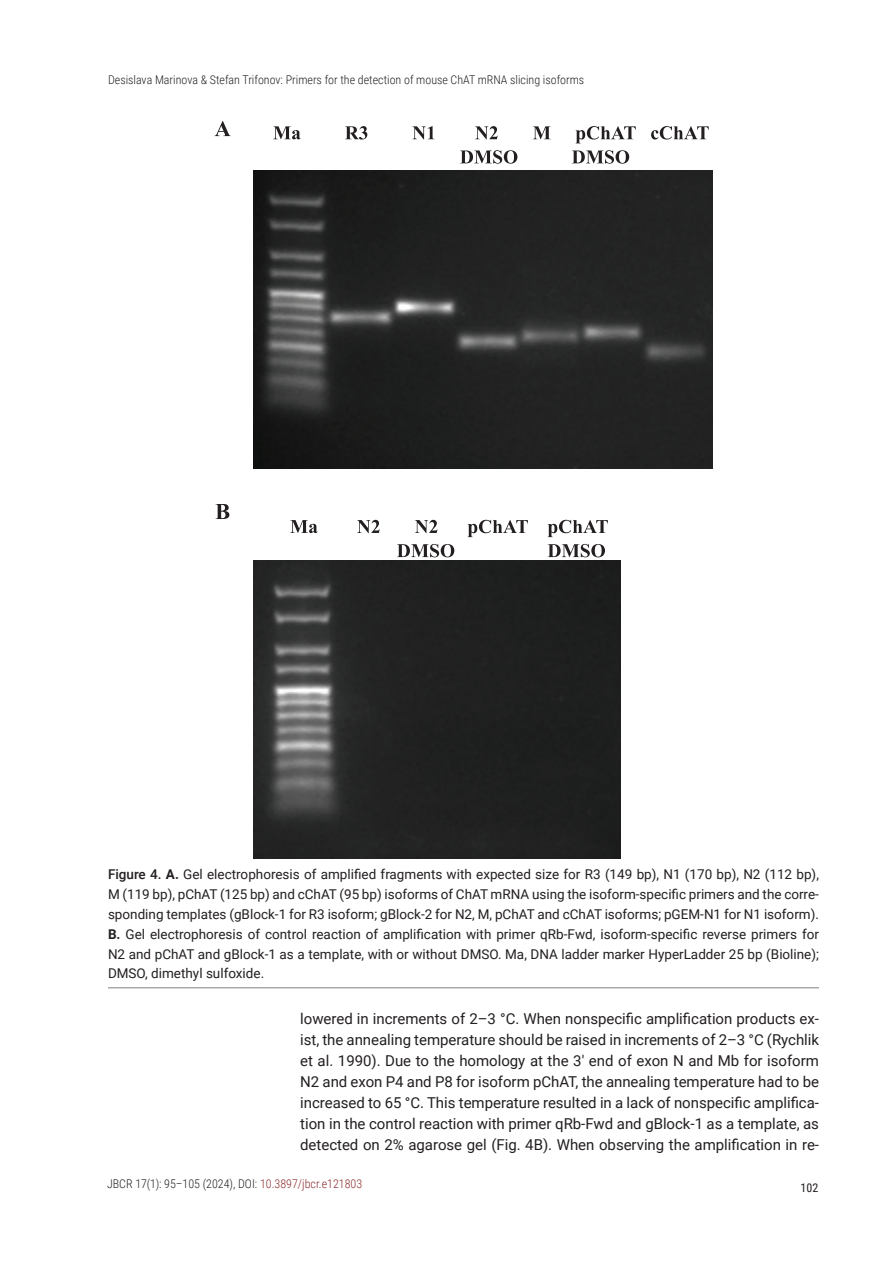
<style>
.page{position:relative;width:893px;height:1263px;background:#fff}
.page>*{position:absolute;margin:0;border:0;box-sizing:border-box;transform-origin:0 0}
.Body_text{font:15px/21px "Roboto";color:#231f20;text-align:justify}
.FIG_-_Caption{font:13.5px/19.8px "Roboto";color:#231f20;text-align:justify}
.t1{font:300 12px "Roboto Condensed";color:#231f20}
.t2{font:12px "Roboto Condensed";color:#231f20}
.s1{font-weight:500}
.s2{font-weight:700}
.s3{color:#8c2a2d}
</style>
<div class="page">
<img style="left:253px;top:170px;width:459px;height:298px">
<svg style="left:273px;top:126px;width:28px;height:13px"></svg>
<svg style="left:345px;top:126px;width:22px;height:14px"></svg>
<svg style="left:412px;top:126px;width:22px;height:14px"></svg>
<svg style="left:475px;top:126px;width:23px;height:14px"></svg>
<svg style="left:533px;top:126px;width:18px;height:13px"></svg>
<svg style="left:576px;top:126px;width:60px;height:17px"></svg>
<svg style="left:651px;top:126px;width:58px;height:14px"></svg>
<svg style="left:460px;top:150px;width:57px;height:14px"></svg>
<svg style="left:572px;top:150px;width:57px;height:14px"></svg>
<img style="left:253px;top:560px;width:368px;height:299px">
<svg style="left:290px;top:520px;width:28px;height:13px"></svg>
<svg style="left:357px;top:520px;width:23px;height:13px"></svg>
<svg style="left:415px;top:520px;width:22px;height:13px"></svg>
<svg style="left:468px;top:520px;width:60px;height:17px"></svg>
<svg style="left:548px;top:520px;width:60px;height:17px"></svg>
<svg style="left:397px;top:544px;width:57px;height:13px"></svg>
<svg style="left:548px;top:544px;width:57px;height:13px"></svg>
<svg style="left:215px;top:121px;width:16px;height:15px"></svg>
<svg style="left:216px;top:504px;width:13px;height:15px"></svg>
<hr style="left:108px;top:987px;width:711px;height:1px;background:#a8a9ad">
<p class="t1" style="left:108px;top:71px;width:478px">Desislava Marinova &amp; Stefan Trifonov: Primers for the detection of mouse ChAT mRNA slicing isoforms</p>
<p class="FIG_-_Caption" style="left:108px;top:864px;width:712px"><span class="s1">Figure 4.</span> <span class="s2">A.</span> Gel electrophoresis of amplified fragments with expected size for R3 (149 bp), N1 (170 bp), N2 (112 bp), M (119 bp), pChAT (125 bp) and cChAT (95 bp) isoforms of ChAT mRNA using the isoform-specific primers and the corre&shy;sponding templates (gBlock-1 for R3 isoform; gBlock-2 for N2, M, pChAT and cChAT isoforms; pGEM-N1 for N1 isoform).<br><span class="s2">B.</span> Gel electrophoresis of control reaction of amplification with primer qRb-Fwd, isoform-specific reverse primers for N2 and pChAT and gBlock-1 as a template, with or without DMSO. Ma, DNA ladder marker HyperLadder 25 bp (Bioline); DMSO, dimethyl sulfoxide.</p>
<p class="Body_text" style="left:300px;top:1007px;width:520px">lowered in increments of 2–3 °C. When nonspecific amplification products ex&shy;ist, the annealing temperature should be raised in increments of 2–3 °C (Rychlik et al. 1990). Due to the homology at the 3′ end of exon N and Mb for isoform N2 and exon P4 and P8 for isoform pChAT, the annealing temperature had to be increased to 65 °C. This temperature resulted in a lack of nonspecific amplifica&shy;tion in the control reaction with primer qRb-Fwd and gBlock-1 as a template, as detected on 2% agarose gel (Fig. 4B). When observing the amplification in re-</p>
<p class="t1" style="left:107px;top:1175px;width:257px">JBCR 17(1): 95–105 (2024), DOI: <span class="s3">10.3897/jbcr.e121803</span></p>
<p class="t2" style="left:801px;top:1179px;width:19px">102</p>
</div>
